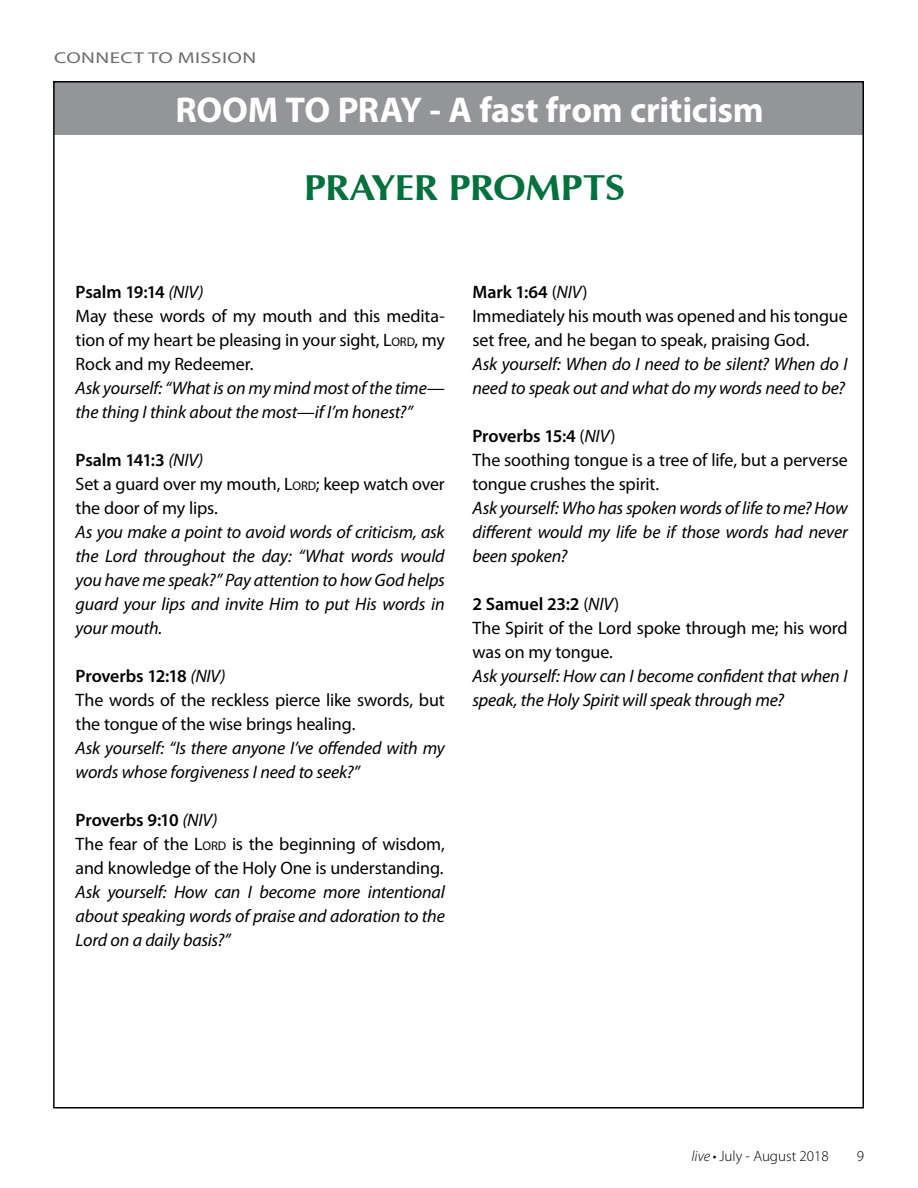
<style>
.page{position:relative;width:918px;height:1188px;background:#fff}
.page>*{position:absolute;margin:0;border:0;box-sizing:border-box;transform-origin:0 0}
.t1{font:700 36px "Myriad Pro";letter-spacing:-.01em;color:#fff}
.t2{font:700 36px "Zapf Humanist 601 BT";letter-spacing:-.015em;color:#00703c;scale:1.1 1}
.t3{font:italic 18px/24px "Myriad Pro";letter-spacing:-.01em;color:#000}
.t4{font:18px/24px "Myriad Pro";letter-spacing:-.01em;color:#000}
.t5{font:15.75px "Myriad Pro";color:#6d6e71;scale:1.33 1}
.t6{font:300 15px "Myriad Pro";color:#000}
.s1{font-weight:600}
.s2{font-style:italic}
.s3{font-size:12.6px}
</style>
<div class="page">
<div style="left:54px;top:81px;width:810px;height:54px;background:#939598"></div>
<p class="t5" style="left:54px;top:48px;width:11px">conn</p>
<p class="t5" style="left:110px;top:48px;width:61px">ecttomission</p>
<h1 class="t1" style="left:176px;top:87px;width:24px">ROO</h1>
<h1 class="t1" style="left:248px;top:87px;width:518px">M TO PRAY - A fast from criticism</h1>
<h1 class="t2" style="left:304px;top:166px;width:294px">PRAYER PROMPTS</h1>
<p class="t4" style="left:76px;top:280px;width:371px"><span class="s1">Psalm 19:14</span> <span class="s2">(NIV)<br></span>May these words of my mouth and this medita&shy;tion of my heart be pleasing in your sight, L<span class="s3">ORD</span>, my<br>Rock and my Redeemer.</p>
<p class="t3" style="left:76px;top:376px;width:371px">Ask yourself: “What is on my mind most of the time— the thing I think about the most—if I’m honest?”</p>
<p class="t4" style="left:76px;top:448px;width:371px"><span class="s1">Psalm 141:3</span> <span class="s2">(NIV)<br></span>Set a guard over my mouth, L<span class="s3">ORD</span>; keep watch over the door of my lips.</p>
<p class="t3" style="left:76px;top:520px;width:371px;text-align:justify">As you make a point to avoid words of criticism, ask the Lord throughout the day: “What words would you have me speak?” Pay attention to how God helps guard your lips and invite Him to put His words in your mouth.</p>
<p class="t4" style="left:76px;top:664px;width:371px"><span class="s1">Proverbs 12:18</span> <span class="s2">(NIV)<br></span>The words of the reckless pierce like swords, but the tongue of the wise brings healing.</p>
<p class="t3" style="left:76px;top:736px;width:371px">Ask yourself: “Is there anyone I’ve offended with my words whose forgiveness I need to seek?”</p>
<p class="t4" style="left:76px;top:808px;width:371px"><span class="s1">Proverbs 9:10</span> <span class="s2">(NIV)<br></span>The fear of the L<span class="s3">ORD</span> is the beginning of wisdom, and knowledge of the Holy One is understanding.</p>
<p class="t3" style="left:76px;top:880px;width:371px;text-align:justify">Ask yourself: How can I become more intentional about speaking words of praise and adoration to the Lord on a daily basis?”</p>
<p class="t4" style="left:472px;top:280px;width:377px"><span class="s1">Mark 1:64</span> (<span class="s2">NIV</span>)<br>Immediately his mouth was opened and his tongue set free, and he began to speak, praising God.</p>
<p class="t3" style="left:472px;top:352px;width:377px">Ask yourself: When do I need to be silent? When do I need to speak out and what do my words need to be?</p>
<p class="t4" style="left:472px;top:424px;width:377px"><span class="s1">Proverbs 15:4</span> (<span class="s2">NIV</span>)<br>The soothing tongue is a tree of life, but a perverse tongue crushes the spirit.</p>
<p class="t3" style="left:472px;top:496px;width:377px;text-align:justify">Ask yourself: Who has spoken words of life to me? How different would my life be if those words had never been spoken?</p>
<p class="t4" style="left:472px;top:592px;width:377px"><span class="s1">2 Samuel 23:2</span> (<span class="s2">NIV</span>)<br>The Spirit of the Lord spoke through me; his word was on my tongue.</p>
<p class="t3" style="left:472px;top:663px;width:377px">Ask yourself: How can I become confident that when I speak, the Holy Spirit will speak through me?</p>
<p class="t6" style="left:692px;top:1147px;width:139px"><span class="s2">live</span> • July - August 2018</p>
<p class="t6" style="left:857px;top:1147px;width:9px">9</p>
</div>
